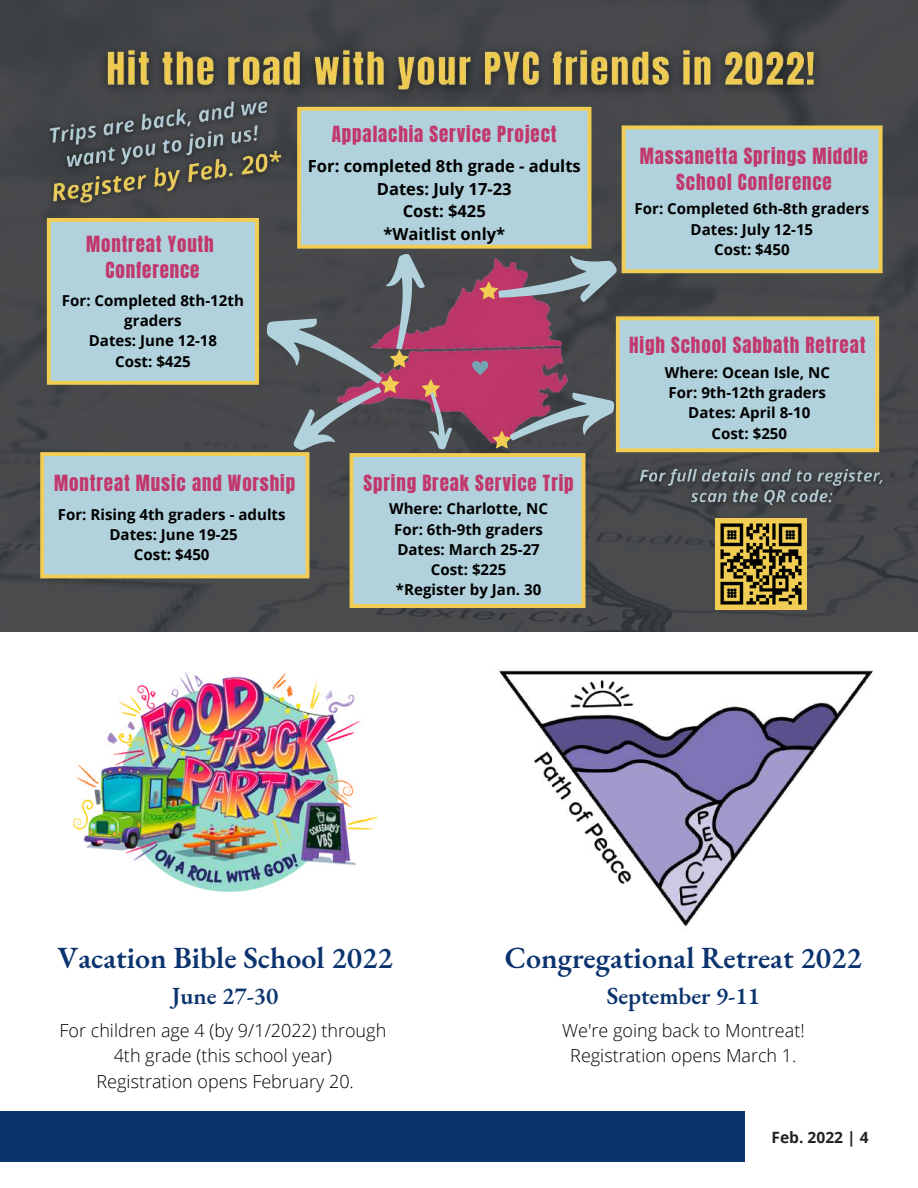
<style>
.page{position:relative;width:918px;height:1188px;background:#fff}
.page>*{position:absolute;margin:0;border:0;box-sizing:border-box;transform-origin:0 0}
.t1{font:600 30px "EB Garamond";color:#0b336e}
.t2{font:600 24px "EB Garamond";color:#0b336e}
.t3{font:18.9px/25.8px "Anton";letter-spacing:.045em;color:#c1386d;text-align:center}
.t4{font:300 18px/25.2px "Open Sans";color:#000;text-align:center}
.t5{font:700 16.65px/22.5px "Open Sans";color:#000;text-align:center}
.t6{font:700 15.6px "Open Sans";color:#222}
.t7{font:700 15.15px/20.2px "Open Sans";color:#000;text-align:center}
</style>
<div class="page">
<img style="left:0;top:0;width:918px;height:632px">
<div style="left:0;top:1111px;width:745px;height:51px;background:#0b336e"></div>
<div style="left:624px;top:127px;width:257px;height:144px;background:#b1d2dd"></div>
<svg style="left:879px;top:269px;width:4px;height:4px"></svg>
<svg style="left:622px;top:129px;width:4px;height:116px"></svg>
<svg style="left:879px;top:129px;width:4px;height:140px"></svg>
<svg style="left:626px;top:269px;width:253px;height:4px"></svg>
<svg style="left:879px;top:125px;width:4px;height:4px"></svg>
<svg style="left:622px;top:125px;width:4px;height:4px"></svg>
<svg style="left:626px;top:125px;width:253px;height:4px"></svg>
<div style="left:618px;top:318px;width:259px;height:132px;background:#b1d2dd"></div>
<svg style="left:875px;top:448px;width:4px;height:4px"></svg>
<svg style="left:616px;top:320px;width:4px;height:40px"></svg>
<svg style="left:875px;top:320px;width:4px;height:128px"></svg>
<svg style="left:621px;top:448px;width:254px;height:4px"></svg>
<svg style="left:875px;top:316px;width:4px;height:4px"></svg>
<svg style="left:626px;top:316px;width:249px;height:4px"></svg>
<div style="left:352px;top:455px;width:232px;height:151px;background:#b1d2dd"></div>
<hr style="left:350px;top:457px;width:3px;height:147px;background:#f1ce53">
<svg style="left:350px;top:604px;width:3px;height:4px"></svg>
<hr style="left:582px;top:457px;width:3px;height:147px;background:#f1ce53">
<hr style="left:353px;top:604px;width:229px;height:4px;background:#f1ce53">
<img style="left:309px;top:206px;width:301px;height:340px">
<svg style="left:471px;top:360px;width:150px;height:101px;background:#875b68"></svg>
<div style="left:42px;top:454px;width:266px;height:122px;background:#b1d2dd"></div>
<svg style="left:40px;top:456px;width:4px;height:119px"></svg>
<svg style="left:40px;top:575px;width:4px;height:3px"></svg>
<hr style="left:306px;top:456px;width:3px;height:119px;background:#f1ce53">
<hr style="left:44px;top:575px;width:262px;height:3px;background:#f1ce53">
<svg style="left:40px;top:452px;width:4px;height:4px"></svg>
<svg style="left:44px;top:452px;width:211px;height:4px"></svg>
<div style="left:49px;top:220px;width:208px;height:163px;background:#b1d2dd"></div>
<svg style="left:47px;top:222px;width:4px;height:159px"></svg>
<svg style="left:47px;top:381px;width:4px;height:4px"></svg>
<hr style="left:255px;top:222px;width:4px;height:159px;background:#f1ce53">
<svg style="left:51px;top:381px;width:204px;height:4px"></svg>
<svg style="left:255px;top:219px;width:4px;height:3px"></svg>
<svg style="left:47px;top:219px;width:4px;height:3px"></svg>
<svg style="left:51px;top:219px;width:204px;height:3px"></svg>
<div style="left:299px;top:109px;width:291px;height:138px;background:#b1d2dd"></div>
<svg style="left:297px;top:116px;width:4px;height:129px"></svg>
<hr style="left:588px;top:111px;width:3px;height:134px;background:#f1ce53">
<svg style="left:457px;top:245px;width:22px;height:4px"></svg>
<svg style="left:479px;top:245px;width:147px;height:75px;background:#7b6168"></svg>
<svg style="left:255px;top:245px;width:202px;height:216px;background:#6a5e61"></svg>
<img style="left:715px;top:518px;width:93px;height:76px">
<img style="left:89px;top:26px;width:744px;height:90px">
<img style="left:30px;top:79px;width:265px;height:140px">
<img style="left:631px;top:456px;width:261px;height:60px">
<img style="left:73px;top:673px;width:304px;height:218px">
<img style="left:483px;top:594px;width:400px;height:335px">
<svg style="left:715px;top:722px;width:168px;height:207px"></svg>
<p class="t3" style="left:86px;top:232px;width:129px">Montreat Youth<br>Conference</p>
<p class="t7" style="left:62px;top:290px;width:184px">For: Completed 8th-12th graders<br>Dates: June 12-18<br>Cost: $425</p>
<p class="t3" style="left:332px;top:122px;width:226px">Appalachia Service Project</p>
<p class="t5" style="left:308px;top:155px;width:274px">For: completed 8th grade - adults<br>Dates: July 17-23<br>Cost: $425<br>*Waitlist only*</p>
<p class="t3" style="left:54px;top:471px;width:242px">Montreat Music and Worship</p>
<p class="t7" style="left:58px;top:504px;width:229px">For: Rising 4th graders - adults<br>Dates: June 19-25<br>Cost: $450</p>
<p class="t3" style="left:364px;top:471px;width:212px">Spring Break Service Trip</p>
<p class="t7" style="left:389px;top:498px;width:160px">Where: Charlotte, NC<br>For: 6th-9th graders<br>Dates: March 25-27<br>Cost: $225<br>*Register by Jan. 30</p>
<p class="t3" style="left:640px;top:144px;width:230px">Massanetta Springs Middle<br>School Conference</p>
<p class="t7" style="left:635px;top:198px;width:236px">For: Completed 6th-8th graders<br>Dates: July 12-15<br>Cost: $450</p>
<p class="t3" style="left:629px;top:333px;width:238px">High School Sabbath Retreat</p>
<p class="t7" style="left:665px;top:362px;width:167px">Where: Ocean Isle, NC<br>For: 9th-12th graders<br>Dates: April 8-10<br>Cost: $250</p>
<h1 class="t1" style="left:58px;top:938px;width:337px">Vacation Bible School 2022</h1>
<h2 class="t2" style="left:172px;top:979px;width:108px">June 27-30</h2>
<p class="t4" style="left:60px;top:1018px;width:328px">For children age 4 (by 9/1/2022) through<br>4th grade (this school year)<br>Registration opens February 20.</p>
<h1 class="t1" style="left:505px;top:938px;width:359px">Congregational Retreat 2022</h1>
<h2 class="t2" style="left:607px;top:979px;width:155px">September 9-11</h2>
<p class="t4" style="left:562px;top:1018px;width:244px">We're going back to Montreat!<br>Registration opens March 1.</p>
<p class="t6" style="left:772px;top:1126px;width:99px">Feb. 2022 | 4</p>
</div>
